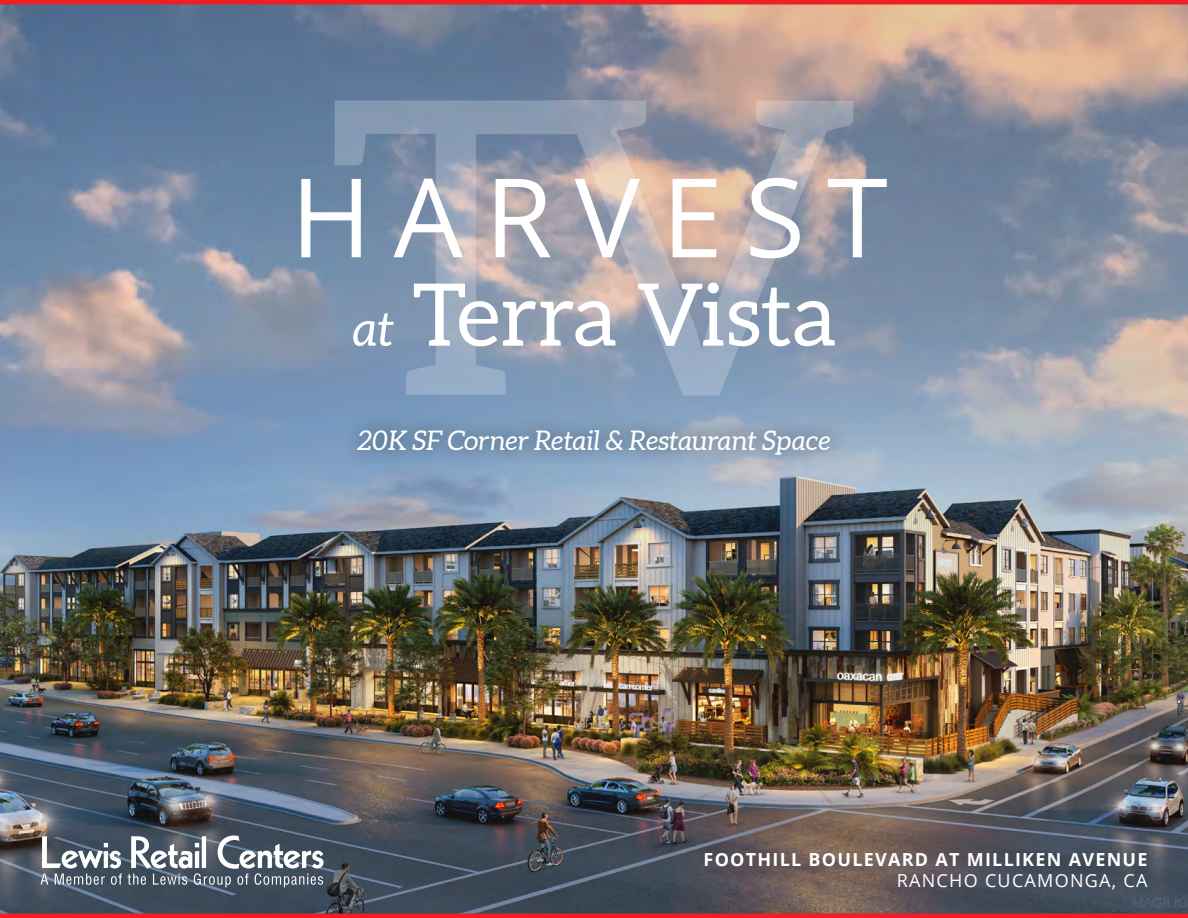
<style>
.page{position:relative;width:1188px;height:918px;background:#fff}
.page>*{position:absolute;margin:0;border:0;box-sizing:border-box;transform-origin:0 0}
.t1{font:italic 27px "Aleo";color:#fff}
.t2{font:700 18px "Open Sans";letter-spacing:.07em;color:#fff}
.t3{font:18px "Open Sans";letter-spacing:.07em;color:#fff}
</style>
<div class="page">
<img style="left:0;top:675px;width:1188px;height:239px">
<img style="left:0;top:4px;width:1188px;height:671px">
<hr style="left:0;top:914px;width:1188px;height:4px;background:#ed2124">
<hr style="left:0;top:0;width:1188px;height:4px;background:#ed2124">
<svg style="left:40px;top:836px;width:284px;height:51px"></svg>
<div style="left:341px;top:413px;width:506px;height:60px;background:#000;opacity:.58"></div>
<svg style="left:335px;top:100px;width:213px;height:295px;background:#8598b1"></svg>
<svg style="left:548px;top:100px;width:305px;height:296px;background:#989dad"></svg>
<svg style="left:353px;top:282px;width:482px;height:64px"></svg>
<svg style="left:301px;top:178px;width:586px;height:80px"></svg>
<h1 class="t1" style="left:358px;top:425px;width:474px">20K SF Corner Retail &amp; Restaurant Space</h1>
<p class="t2" style="left:704px;top:847px;width:445px">FOOTHILL BOULEVARD AT MILLIKEN AVENUE</p>
<p class="t3" style="left:897px;top:868px;width:252px">RANCHO CUCAMONGA, CA</p>
</div>
